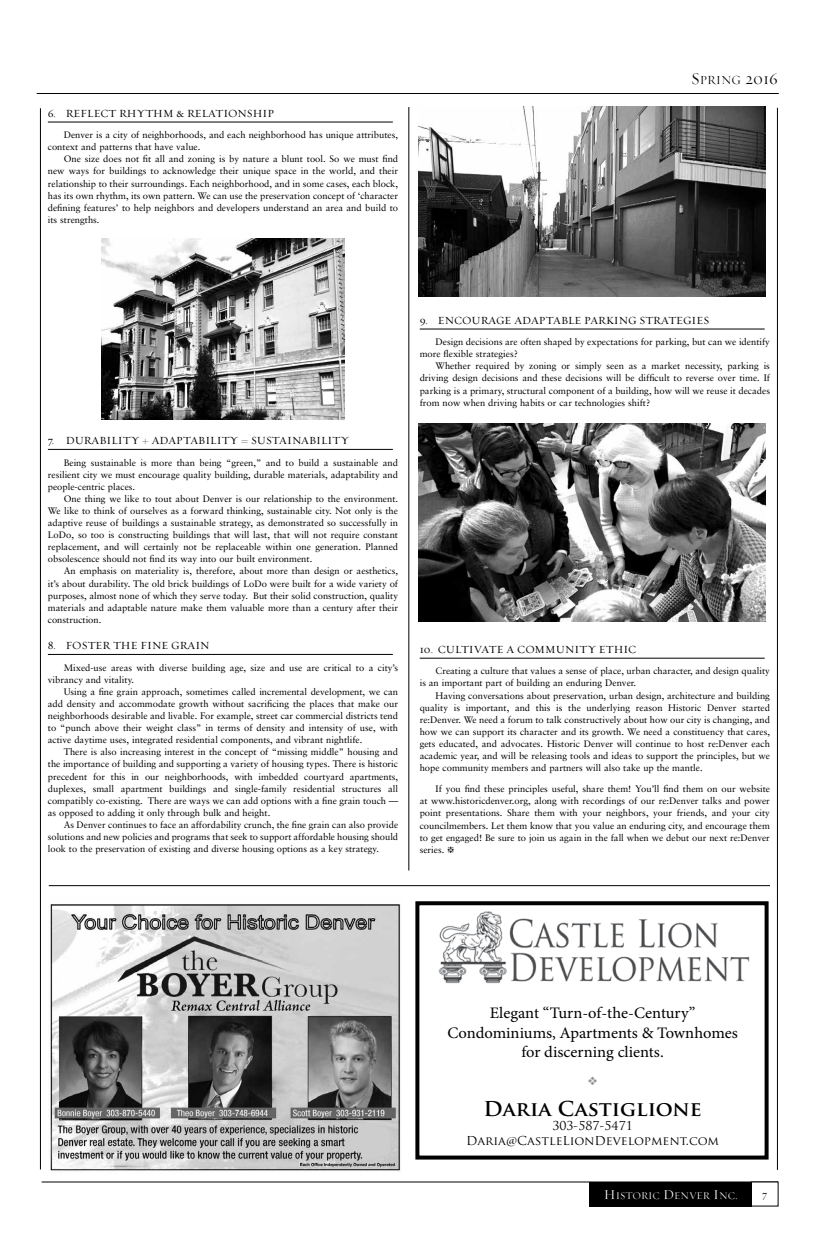
<style>
.page{position:relative;width:819px;height:1260px;background:#fff}
.page>*{position:absolute;margin:0;border:0;box-sizing:border-box;transform-origin:0 0}
.t1{font:700 20px "Trajan Pro";color:#000}
.t2{font:17px "Requiem Fine HTF Small Caps";color:#000}
.t3{font:16px/19.2px "Minion Pro";color:#000;text-align:center}
.t4{font:12px/14.4px "Trajan Pro";color:#000;text-align:center}
.t5{font:11px "Requiem Text HTF Small Caps";color:#000}
.t6{font:11px "Requiem Display HTF Small Caps";color:#000}
.t7{font:10.5px "Requiem Fine HTF Small Caps";color:#fff}
.t8{font:9.4px/12.1px "Sabon";color:#000;text-align:justify}
.s1{font-size:12.8px}
.s2{font-size:14px}
</style>
<div class="page">
<hr style="left:49px;top:885px;width:721px;height:1px;background:#000">
<hr style="left:42px;top:1182px;width:736px;height:1px;background:#000">
<hr style="left:42px;top:93px;width:737px;height:1px;background:#000">
<hr style="left:37px;top:93px;width:741px;height:1px;background:#000">
<div style="left:590px;top:1182px;width:162px;height:24px;background:#000"></div>
<hr style="left:40px;top:108px;width:1px;height:1061px;background:#000">
<hr style="left:777px;top:108px;width:1px;height:1062px;background:#000">
<hr style="left:48px;top:122px;width:345px;height:1px;background:#000">
<hr style="left:48px;top:449px;width:345px;height:1px;background:#000">
<hr style="left:48px;top:654px;width:345px;height:1px;background:#000">
<hr style="left:420px;top:329px;width:345px;height:1px;background:#000">
<hr style="left:420px;top:658px;width:345px;height:1px;background:#000">
<img style="left:438px;top:911px;width:312px;height:73px">
<div style="left:415px;top:901px;width:354px;height:259px;border:4px solid #000"></div>
<img style="left:102px;top:239px;width:242px;height:180px">
<img style="left:418px;top:106px;width:348px;height:191px">
<img style="left:418px;top:423px;width:348px;height:199px">
<hr style="left:409px;top:107px;width:1px;height:764px;background:#000">
<img style="left:50px;top:904px;width:351px;height:267px">
<p class="t5" style="left:48px;top:107px;width:228px">6. REFLECT RHYTHM &amp; RELATIONSHIP</p>
<p class="t8" style="left:48px;top:129px;width:352px;text-indent:16px">Denver is a city of neighborhoods, and each neighborhood has unique attributes, context and patterns that have value.</p>
<p class="t8" style="left:48px;top:153px;width:352px;text-indent:16px">One size does not fit all and zoning is by nature a blunt tool. So we must find new ways for buildings to acknowledge their unique space in the world, and their relationship to their surroundings. Each neighborhood, and in some cases, each block, has its own rhythm, its own pattern. We can use the preservation concept of ‘character defining features’ to help neighbors and developers understand an area and build to its strengths.</p>
<h2 class="t2" style="left:691px;top:68px;width:88px">S <span class="s1">PRING</span> 2016</h2>
<p class="t5" style="left:48px;top:434px;width:303px">7. DURABILITY + ADAPTABILITY = SUSTAINABILITY</p>
<p class="t8" style="left:48px;top:456px;width:352px;text-indent:16px">Being sustainable is more than being “green,” and to build a sustainable and resilient city we must encourage quality building, durable materials, adaptability and people-centric places.</p>
<p class="t8" style="left:48px;top:492px;width:352px;text-indent:16px">One thing we like to tout about Denver is our relationship to the environment.<br>We like to think of ourselves as a forward thinking, sustainable city. Not only is the adaptive reuse of buildings a sustainable strategy, as demonstrated so successfully in LoDo, so too is constructing buildings that will last, that will not require constant replacement, and will certainly not be replaceable within one generation. Planned obsolescence should not find its way into our built environment.</p>
<p class="t8" style="left:48px;top:565px;width:352px;text-indent:16px">An emphasis on materiality is, therefore, about more than design or aesthetics, it’s about durability. The old brick buildings of LoDo were built for a wide variety of purposes, almost none of which they serve today. But their solid construction, quality materials and adaptable nature make them valuable more than a century after their construction.</p>
<p class="t5" style="left:48px;top:639px;width:163px">8. FOSTER THE FINE GRAIN</p>
<p class="t8" style="left:48px;top:661px;width:352px;text-indent:16px">Mixed-use areas with diverse building age, size and use are critical to a city’s vibrancy and vitality.</p>
<p class="t8" style="left:48px;top:685px;width:352px;text-indent:16px">Using a fine grain approach, sometimes called incremental development, we can add density and accommodate growth without sacrificing the places that make our neighborhoods desirable and livable. For example, street car commercial districts tend to “punch above their weight class” in terms of density and intensity of use, with active daytime uses, integrated residential components, and vibrant nightlife.</p>
<p class="t8" style="left:48px;top:746px;width:352px;text-indent:16px">There is also increasing interest in the concept of “missing middle” housing and the importance of building and supporting a variety of housing types. There is historic precedent for this in our neighborhoods, with imbedded courtyard apartments, duplexes, small apartment buildings and single-family residential structures all compatibly co-existing. There are ways we can add options with a fine grain touch — as opposed to adding it only through bulk and height.</p>
<p class="t8" style="left:48px;top:819px;width:352px;text-indent:16px">As Denver continues to face an affordability crunch, the fine grain can also provide solutions and new policies and programs that seek to support affordable housing should look to the preservation of existing and diverse housing options as a key strategy.</p>
<p class="t5" style="left:420px;top:314px;width:291px">9. ENCOURAGE ADAPTABLE PARKING STRATEGIES</p>
<p class="t8" style="left:420px;top:336px;width:352px;text-indent:16px">Design decisions are often shaped by expectations for parking, but can we identify more flexible strategies?</p>
<p class="t8" style="left:420px;top:360px;width:352px;text-indent:16px">Whether required by zoning or simply seen as a market necessity, parking is driving design decisions and these decisions will be difficult to reverse over time. If parking is a primary, structural component of a building, how will we reuse it decades from now when driving habits or car technologies shift?</p>
<p class="t5" style="left:420px;top:643px;width:218px">10. CULTIVATE A COMMUNITY ETHIC</p>
<p class="t8" style="left:420px;top:665px;width:352px;text-indent:16px">Creating a culture that values a sense of place, urban character, and design quality is an important part of building an enduring Denver.</p>
<p class="t8" style="left:420px;top:689px;width:352px;text-indent:16px">Having conversations about preservation, urban design, architecture and building quality is important, and this is the underlying reason Historic Denver started re:Denver. We need a forum to talk constructively about how our city is changing, and how we can support its character and its growth. We need a constituency that cares, gets educated, and advocates. Historic Denver will continue to host re:Denver each academic year, and will be releasing tools and ideas to support the principles, but we hope community members and partners will also take up the mantle.</p>
<p class="t8" style="left:420px;top:783px;width:352px;text-indent:16px">If you find these principles useful, share them! You’ll find them on our website at www.historicdenver.org, along with recordings of our re:Denver talks and power point presentations. Share them with your neighbors, your friends, and your city councilmembers. Let them know that you value an enduring city, and encourage them to get engaged! Be sure to join us again in the fall when we debut our next re:Denver series.</p>
<h3 class="t3" style="left:447px;top:1004px;width:292px">Elegant “Turn-of-the-Century”<br>Condominiums, Apartments &amp; Townhomes for discerning clients.</h3>
<h1 class="t1" style="left:484px;top:1096px;width:220px">Daria Castiglione</h1>
<p class="t4" style="left:466px;top:1119px;width:254px">303-587-5471<br>Daria@CastleLionDevelopment.com</p>
<p class="t7" style="left:604px;top:1190px;width:136px"><span class="s2">H</span>ISTORIC <span class="s2">D</span>ENVER <span class="s2">I</span> NC<span class="s2">.</span></p>
<p class="t6" style="left:762px;top:1188px;width:7px">7</p>
</div>
